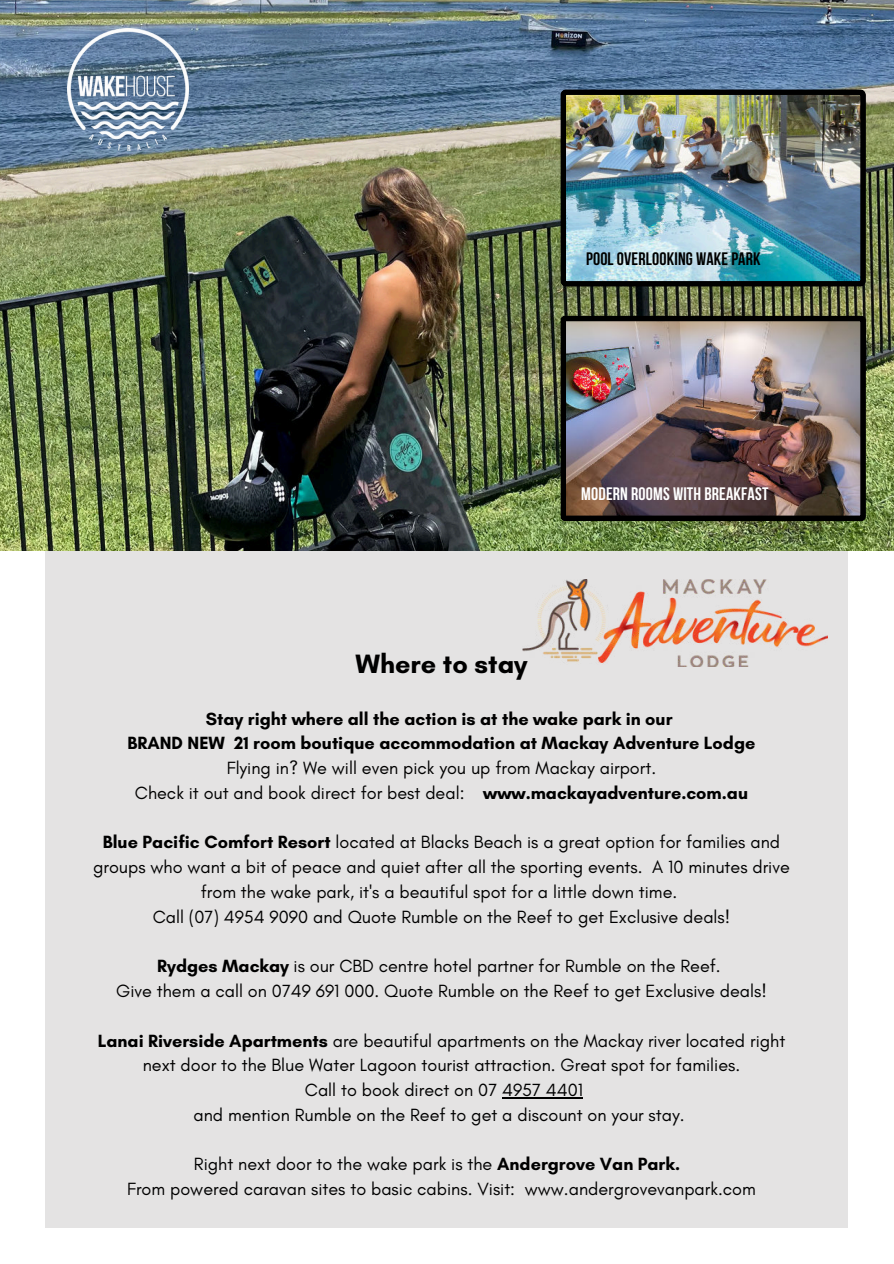
<style>
.page{position:relative;width:894px;height:1264px;background:#fff}
.page>*{position:absolute;margin:0;border:0;box-sizing:border-box;transform-origin:0 0}
.t1{font:700 27px "Glacial Indifference";color:#000}
.t2{font:18px/24.8px "Glacial Indifference";color:#000;text-align:center}
.t3{font:700 18px/24.8px "Glacial Indifference";color:#000;text-align:center}
.t4{font:700 18px "Bebas Neue";letter-spacing:.01em;color:#fff}
.t5{font:700 18px "Bebas Neue";letter-spacing:.01em;color:#000}
.s1{font-weight:700}
</style>
<div class="page">
<div style="left:45px;top:550px;width:803px;height:677px;background:#e4e3e3"></div>
<img style="left:522px;top:579px;width:305px;height:87px">
<img style="left:0;top:0;width:893px;height:550px">
<img style="left:68px;top:29px;width:120px;height:121px">
<img style="left:560px;top:89px;width:305px;height:197px">
<img style="left:560px;top:315px;width:305px;height:206px">
<hr style="left:502px;top:1097px;width:80px;height:1px;background:#000">
<p class="t5" style="left:586px;top:249px;width:176px">POOL OVERLOOKING WAKE PARK</p>
<p class="t4" style="left:581px;top:483px;width:189px">MODERN ROOMS WITH BREAKFAST</p>
<h1 class="t1" style="left:355px;top:647px;width:174px">Where to stay</h1>
<p class="t3" style="left:127px;top:706px;width:629px">Stay right where all the action is at the wake park in our<br>BRAND NEW 21 room boutique accommodation at Mackay Adventure Lodge</p>
<p class="t2" style="left:135px;top:756px;width:614px">Flying in? We will even pick you up from Mackay airport.<br>Check it out and book direct for best deal: <span class="s1">www.mackayadventure.com.au</span></p>
<p class="t2" style="left:93px;top:830px;width:698px"><span class="s1">Blue Pacific Comfort Resort</span> located at Blacks Beach is a great option for families and groups who want a bit of peace and quiet after all the sporting events. A 10 minutes drive from the wake park, it's a beautiful spot for a little down time.<br>Call (07) 4954 9090 and Quote Rumble on the Reef to get Exclusive deals!</p>
<p class="t2" style="left:116px;top:954px;width:652px"><span class="s1">Rydges Mackay</span> is our CBD centre hotel partner for Rumble on the Reef.<br>Give them a call on 0749 691 000. Quote Rumble on the Reef to get Exclusive deals!</p>
<p class="t2" style="left:98px;top:1028px;width:689px"><span class="s1">Lanai Riverside Apartments</span> are beautiful apartments on the Mackay river located right next door to the Blue Water Lagoon tourist attraction. Great spot for families.<br>Call to book direct on 07 4957 4401<br>and mention Rumble on the Reef to get a discount on your stay.</p>
<p class="t2" style="left:127px;top:1152px;width:630px">Right next door to the wake park is the <span class="s1">Andergrove Van Park.<br></span>From powered caravan sites to basic cabins. Visit: www.andergrovevanpark.com</p>
</div>
